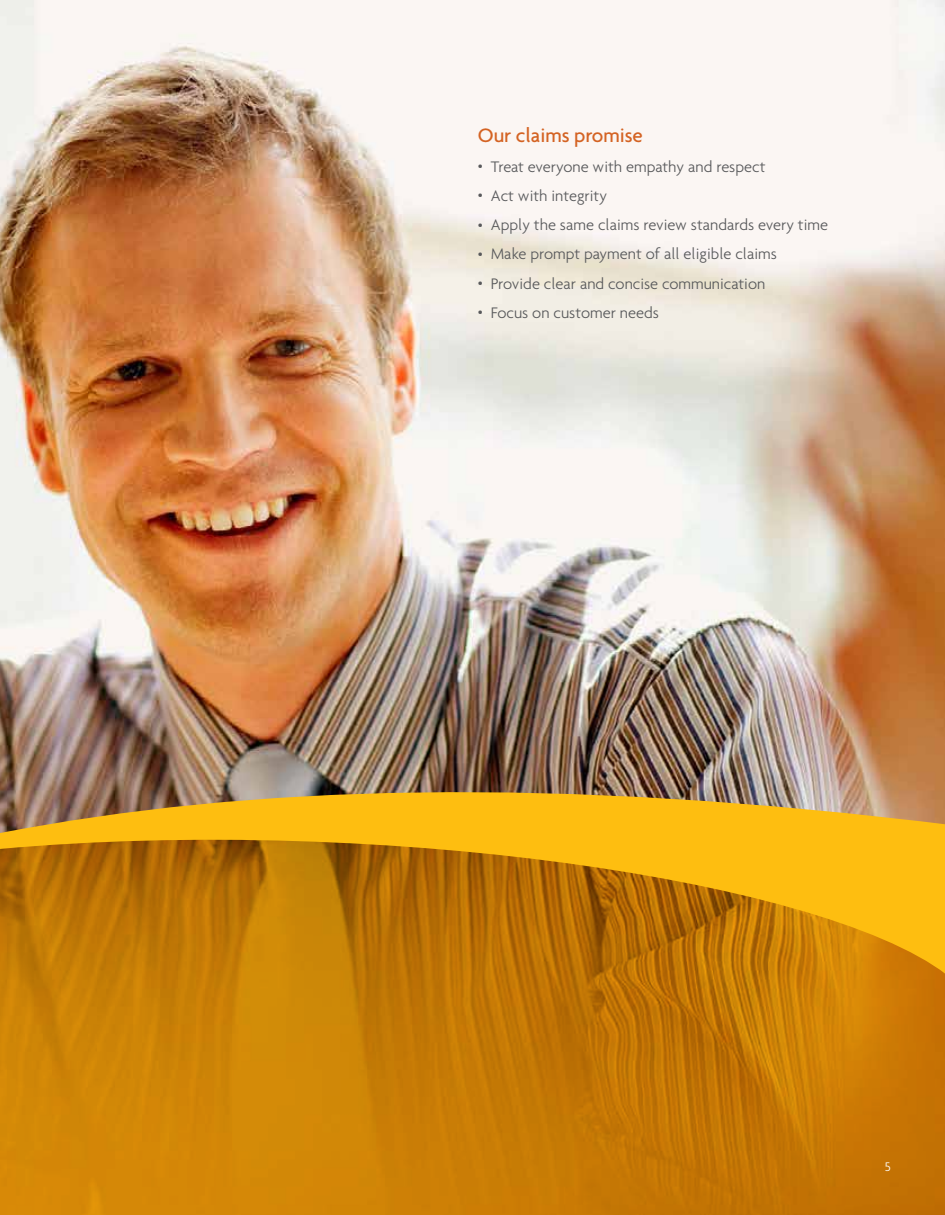
<style>
.page{position:relative;width:945px;height:1215px;background:#fff}
.page>*{position:absolute;margin:0;border:0;box-sizing:border-box;transform-origin:0 0}
._14_16_AgendaLight_1{font:500 21px "Agenda";letter-spacing:-.005em;color:#d46323}
._11_15_Text__125_Spa{font:300 16.5px "Agenda";color:#58595b}
.t1{font:300 13.5px "Agenda";color:#fff}
.s1{font-size:13.5px}
</style>
<div class="page">
<img style="left:0;top:0;width:945px;height:775px">
<svg style="left:0;top:984px;width:945px;height:231px;background:#c97d05"></svg>
<svg style="left:0;top:775px;width:945px;height:209px;background:#c98a16"></svg>
<p class="_14_16_AgendaLight_1" style="left:478px;top:123px;width:166px">Our claims promise</p>
<p class="_11_15_Text__125_Spa" style="left:478px;top:157px;width:289px"><span class="s1">•</span> Treat everyone with empathy and respect</p>
<p class="_11_15_Text__125_Spa" style="left:478px;top:186px;width:131px"><span class="s1">•</span> Act with integrity</p>
<p class="_11_15_Text__125_Spa" style="left:478px;top:215px;width:352px"><span class="s1">•</span> Apply the same claims review standards every time</p>
<p class="_11_15_Text__125_Spa" style="left:478px;top:244px;width:301px"><span class="s1">•</span> Make prompt payment of all eligible claims</p>
<p class="_11_15_Text__125_Spa" style="left:478px;top:274px;width:289px"><span class="s1">•</span> Provide clear and concise communication</p>
<p class="_11_15_Text__125_Spa" style="left:478px;top:303px;width:182px"><span class="s1">•</span> Focus on customer needs</p>
<p class="t1" style="left:885px;top:1159px;width:8px">5</p>
</div>
